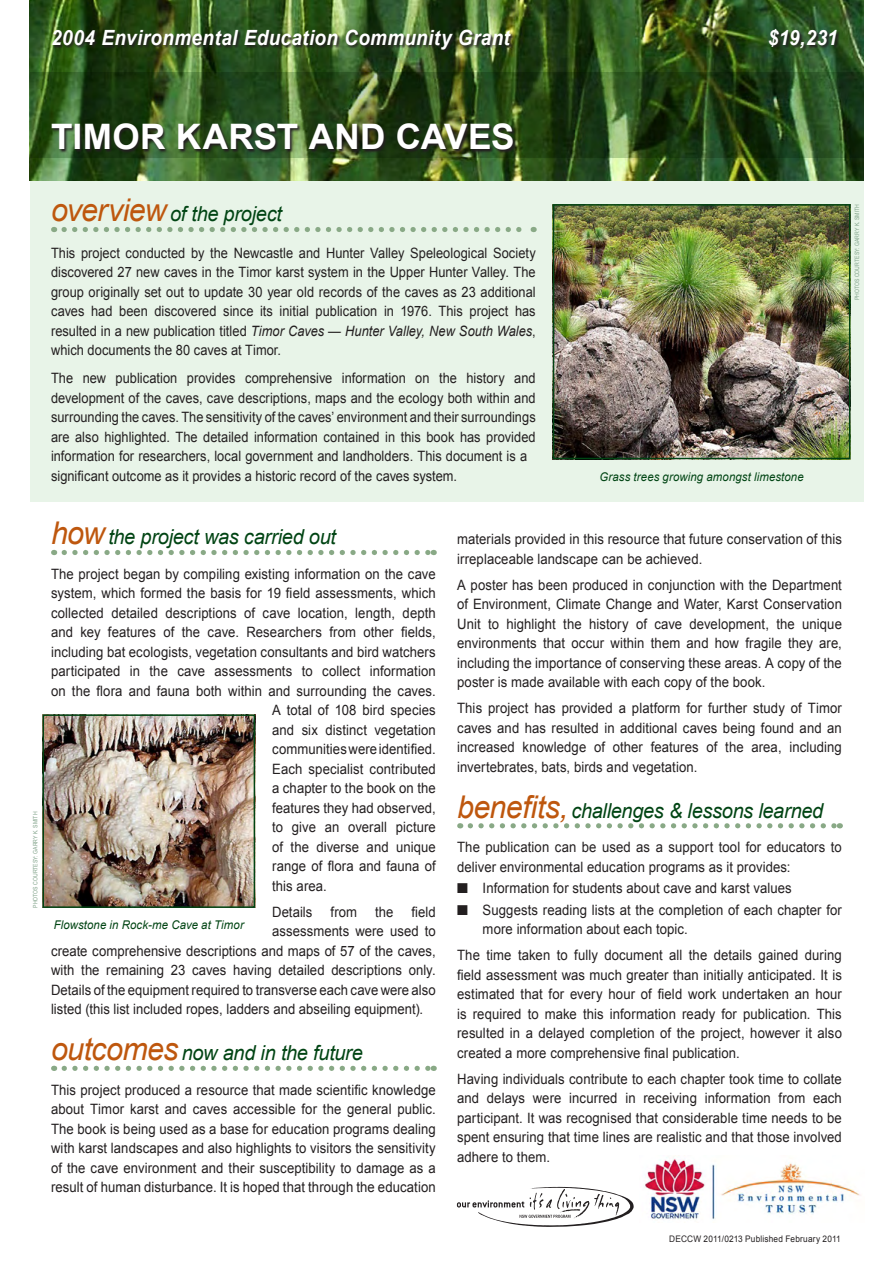
<style>
.page{position:relative;width:893px;height:1263px;background:#fff}
.page>*{position:absolute;margin:0;border:0;box-sizing:border-box;transform-origin:0 0}
.t1{font:700 35.1px "Arial";letter-spacing:.005em;color:#fff}
.t2{font:italic 700 21px "Arial";letter-spacing:.02em;color:#fff;scale:.9 1}
.t3{font:italic 20.7px "Arial";letter-spacing:-.015em;color:#004413}
.t4{font:14.25px/19.5px "Arial";letter-spacing:.005em;color:#231f20;text-align:justify;scale:.92 1}
.t5{font:14.25px/19.5px "Arial";letter-spacing:.005em;color:#231f20;text-align:justify;scale:.9 1}
.t6{font:italic 12px "Arial";letter-spacing:.01em;color:#004413;scale:.95 1}
.t7{font:9px "Arial";letter-spacing:.02em;color:#231f20;scale:.92 1}
.t8{font:6px "Arial";letter-spacing:.015em;color:#80a289;scale:.85 1}
.s1{font-size:31.35px;color:#be570e}
.s2{font-style:italic}
</style>
<div class="page">
<svg style="left:64px;top:550px;width:370px;height:5px"></svg>
<svg style="left:64px;top:1066px;width:370px;height:5px"></svg>
<svg style="left:470px;top:823px;width:370px;height:5px"></svg>
<div style="left:30px;top:157px;width:833px;height:345px;background:#e8f4e8"></div>
<svg style="left:64px;top:227px;width:470px;height:5px"></svg>
<img style="left:30px;top:0;width:833px;height:181px">
<svg style="left:30px;top:72px;width:833px;height:85px;background:#284a1b"></svg>
<img style="left:51px;top:28px;width:791px;height:127px">
<svg style="left:457px;top:1187px;width:177px;height:40px"></svg>
<img style="left:643px;top:1157px;width:217px;height:63px">
<img style="left:556px;top:207px;width:291px;height:249px">
<div style="left:553px;top:204px;width:297px;height:255px;border:2px solid #004413"></div>
<img style="left:46px;top:717px;width:206px;height:188px">
<div style="left:43px;top:714px;width:212px;height:194px;border:2px solid #004413"></div>
<h2 class="t2" style="left:51px;top:24px;width:511px">2004 Environmental Education Community Grant</h2>
<h2 class="t2" style="left:768px;top:24px;width:79px">$19,231</h2>
<h1 class="t1" style="left:51px;top:113px;width:465px">TIMOR KARST AND CAVES</h1>
<h3 class="t3" style="left:51px;top:201px;width:233px"><span class="s1">overview</span> of the project</h3>
<p class="t5" style="left:51px;top:243px;width:540px">This project conducted by the Newcastle and Hunter Valley Speleological Society discovered 27 new caves in the Timor karst system in the Upper Hunter Valley. The group originally set out to update 30 year old records of the caves as 23 additional caves had been discovered since its initial publication in 1976. This project has resulted in a new publication titled <span class="s2">Timor Caves — Hunter Valley, New South Wales</span>, which documents the 80 caves at Timor.</p>
<p class="t5" style="left:51px;top:369px;width:540px;text-align:left">The new publication provides comprehensive information on the history and development of the caves, cave descriptions, maps and the ecology both within and surrounding the caves. The sensitivity of the caves’ environment and their surroundings are also highlighted. The detailed information contained in this book has provided information for researchers, local government and landholders. This document is a significant outcome as it provides a historic record of the caves system.</p>
<p class="t8" style="left:853px;top:300px;width:114px;rotate:-90deg">Ph otos cou rtesy: Garry K. Smith</p>
<p class="t6" style="left:599px;top:469px;width:217px">Grass trees growing amongst limestone</p>
<p class="t8" style="left:31px;top:908px;width:114px;rotate:-90deg">Ph otos cou rtesy: Garry K. Smith</p>
<h3 class="t3" style="left:51px;top:524px;width:287px"><span class="s1">how</span> the project was carried out</h3>
<p class="t4" style="left:51px;top:564px;width:420px">The project began by compiling existing information on the cave</p>
<p class="t4" style="left:51px;top:584px;width:420px">system, which formed the basis for 19 field assessments, which</p>
<p class="t4" style="left:51px;top:603px;width:420px">collected detailed descriptions of cave location, length, depth</p>
<p class="t4" style="left:51px;top:623px;width:420px">and key features of the cave. Researchers from other fields,</p>
<p class="t4" style="left:51px;top:642px;width:420px">including bat ecologists, vegetation consultants and bird watchers</p>
<p class="t4" style="left:51px;top:662px;width:420px">participated in the cave assessments to collect information</p>
<p class="t4" style="left:51px;top:681px;width:420px">on the flora and fauna both within and surrounding the caves.</p>
<p class="t4" style="left:272px;top:701px;width:179px">A total of 108 bird species</p>
<p class="t4" style="left:272px;top:720px;width:179px">and six distinct vegetation</p>
<p class="t4" style="left:272px;top:740px;width:179px">communities were identified.</p>
<p class="t4" style="left:272px;top:759px;width:179px">Each specialist contributed</p>
<p class="t4" style="left:272px;top:779px;width:179px">a chapter to the book on the</p>
<p class="t4" style="left:272px;top:798px;width:179px">features they had observed,</p>
<p class="t4" style="left:272px;top:818px;width:179px">to give an overall picture</p>
<p class="t4" style="left:272px;top:837px;width:179px">of the diverse and unique</p>
<p class="t4" style="left:272px;top:857px;width:179px">range of flora and fauna of</p>
<p class="t4" style="left:272px;top:876px;width:61px">this area.</p>
<p class="t4" style="left:272px;top:902px;width:45px">Details</p>
<p class="t4" style="left:331px;top:902px;width:30px">from</p>
<p class="t4" style="left:375px;top:902px;width:21px">the</p>
<p class="t4" style="left:412px;top:902px;width:28px">field</p>
<p class="t4" style="left:272px;top:921px;width:179px">assessments were used to</p>
<p class="t4" style="left:51px;top:941px;width:420px">create comprehensive descriptions and maps of 57 of the caves,</p>
<p class="t4" style="left:51px;top:960px;width:420px">with the remaining 23 caves having detailed descriptions only.</p>
<p class="t4" style="left:51px;top:980px;width:420px">Details of the equipment required to transverse each cave were also</p>
<p class="t4" style="left:51px;top:999px;width:406px">listed (this list included ropes, ladders and abseiling equipment).</p>
<h3 class="t3" style="left:51px;top:1039px;width:313px"><span class="s1">outcomes</span> now and in the future</h3>
<p class="t4" style="left:51px;top:1080px;width:420px">This project produced a resource that made scientific knowledge about Timor karst and caves accessible for the general public.<br>The book is being used as a base for education programs dealing with karst landscapes and also highlights to visitors the sensitivity of the cave environment and their susceptibility to damage as a result of human disturbance. It is hoped that through the education</p>
<p class="t6" style="left:54px;top:917px;width:202px">Flowstone in Rock-me Cave at Timor</p>
<p class="t4" style="left:457px;top:530px;width:420px">materials provided in this resource that future conservation of this irreplaceable landscape can be achieved.</p>
<p class="t4" style="left:457px;top:575px;width:420px">A poster has been produced in conjunction with the Department of Environment, Climate Change and Water, Karst Conservation Unit to highlight the history of cave development, the unique environments that occur within them and how fragile they are, including the importance of conserving these areas. A copy of the poster is made available with each copy of the book.</p>
<p class="t4" style="left:457px;top:698px;width:420px">This project has provided a platform for further study of Timor caves and has resulted in additional caves being found and an increased knowledge of other features of the area, including invertebrates, bats, birds and vegetation.</p>
<h3 class="t3" style="left:457px;top:797px;width:368px"><span class="s1">benefits,</span> challenges &amp; lessons learned</h3>
<p class="t4" style="left:457px;top:837px;width:420px">The publication can be used as a support tool for educators to deliver environmental education programs as it provides:</p>
<p class="t4" style="left:483px;top:877px;width:392px;line-height:21.6px">Information for students about cave and karst values<br>Suggests reading lists at the completion of each chapter for</p>
<p class="t4" style="left:457px;top:916px;width:420px;line-height:26px;text-indent:26px">more information about each topic.<br>The time taken to fully document all the details gained during</p>
<p class="t4" style="left:457px;top:965px;width:420px">field assessment was much greater than initially anticipated. It is estimated that for every hour of field work undertaken an hour is required to make this information ready for publication. This resulted in a delayed completion of the project, however it also created a more comprehensive final publication.</p>
<p class="t4" style="left:457px;top:1069px;width:420px">Having individuals contribute to each chapter took time to collate and delays were incurred in receiving information from each participant. It was recognised that considerable time needs to be spent ensuring that time lines are realistic and that those involved adhere to them.</p>
<p class="t7" style="left:669px;top:1233px;width:188px">DECCW 2011/0213 Published February 2011</p>
</div>
